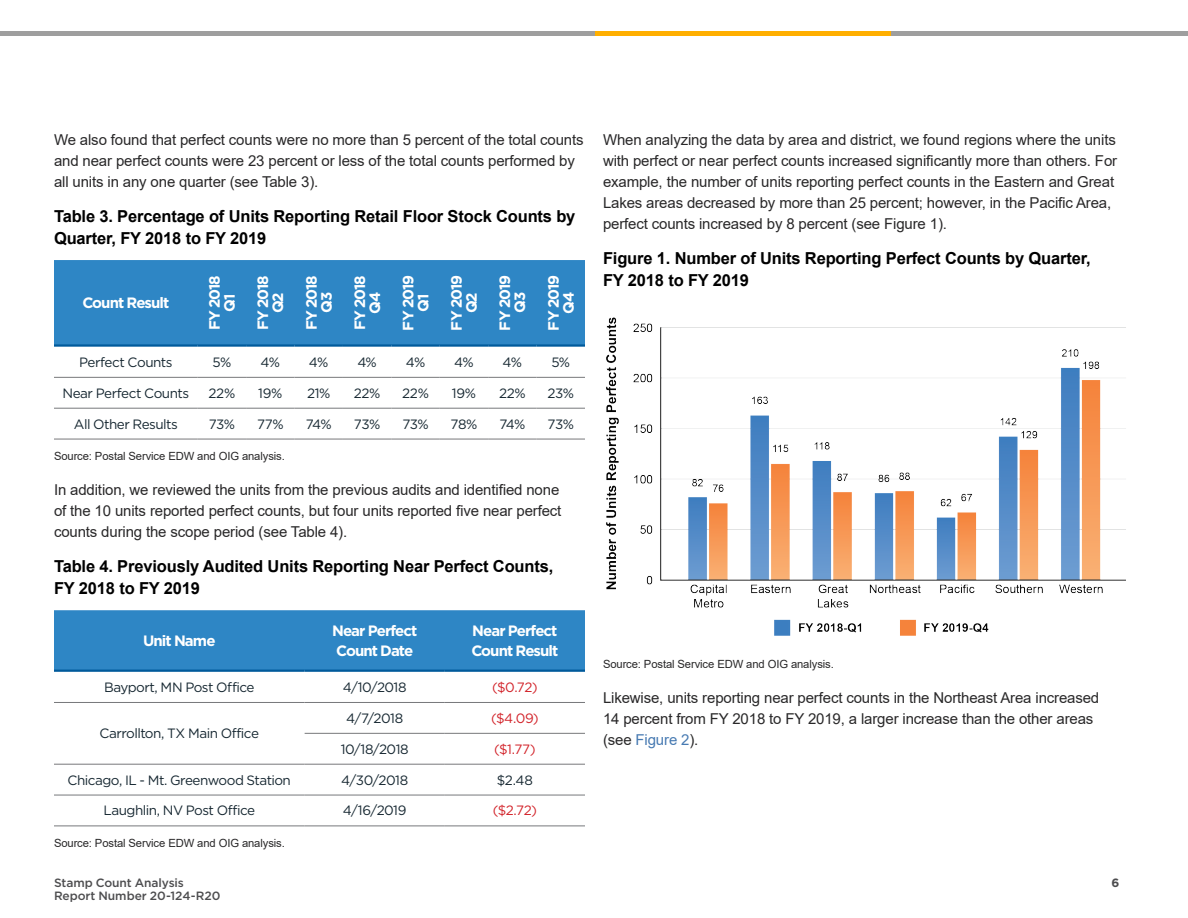
<style>
.page{position:relative;width:1188px;height:918px;background:#fff}
.page>*{position:absolute;margin:0;border:0;box-sizing:border-box;transform-origin:0 0}
.t1{font:700 16.5px/21.8px "Arial";letter-spacing:-.01em;color:#000}
.t2{font:15px/21px "Arial";letter-spacing:-.01em;color:#292829}
.t3{font:700 15px/15px "Gotham";letter-spacing:-.065em;color:#fff;text-align:center}
.t4{font:13.5px "Gotham";letter-spacing:-.035em;color:#172832}
.t5{font:13.5px "Gotham";letter-spacing:-.035em;color:#d2232a}
.t6{font:500 12px/13.5px "Gotham";letter-spacing:-.005em;color:#4d4d4f}
.t7{font:700 12px "Gotham";color:#4d4d4f}
.t8{font:11.25px "Arial";letter-spacing:-.01em;color:#292829}
.s1{color:#477ab2}
</style>
<div class="page">
<div style="left:54px;top:260px;width:531px;height:84px;background:#2e86c5"></div>
<svg style="left:54px;top:376px;width:531px;height:63px"></svg>
<hr style="left:54px;top:377px;width:144px;height:1px;background:#77787b">
<hr style="left:54px;top:408px;width:144px;height:1px;background:#77787b">
<hr style="left:54px;top:344px;width:144px;height:3px;background:#005a9b">
<hr style="left:198px;top:344px;width:48px;height:3px;background:#005a9b">
<hr style="left:246px;top:344px;width:49px;height:3px;background:#005a9b">
<hr style="left:295px;top:344px;width:48px;height:3px;background:#005a9b">
<hr style="left:343px;top:344px;width:48px;height:3px;background:#005a9b">
<hr style="left:391px;top:344px;width:49px;height:3px;background:#005a9b">
<hr style="left:440px;top:344px;width:48px;height:3px;background:#005a9b">
<hr style="left:488px;top:344px;width:49px;height:3px;background:#005a9b">
<hr style="left:537px;top:344px;width:48px;height:3px;background:#005a9b">
<hr style="left:198px;top:377px;width:48px;height:1px;background:#77787b">
<hr style="left:246px;top:377px;width:49px;height:1px;background:#77787b">
<hr style="left:295px;top:377px;width:48px;height:1px;background:#77787b">
<hr style="left:343px;top:377px;width:48px;height:1px;background:#77787b">
<hr style="left:391px;top:377px;width:49px;height:1px;background:#77787b">
<hr style="left:440px;top:377px;width:48px;height:1px;background:#77787b">
<hr style="left:488px;top:377px;width:49px;height:1px;background:#77787b">
<hr style="left:537px;top:377px;width:48px;height:1px;background:#77787b">
<hr style="left:198px;top:408px;width:48px;height:1px;background:#77787b">
<hr style="left:246px;top:408px;width:49px;height:1px;background:#77787b">
<hr style="left:295px;top:408px;width:48px;height:1px;background:#77787b">
<hr style="left:343px;top:408px;width:48px;height:1px;background:#77787b">
<hr style="left:391px;top:408px;width:49px;height:1px;background:#77787b">
<hr style="left:440px;top:408px;width:48px;height:1px;background:#77787b">
<hr style="left:488px;top:408px;width:49px;height:1px;background:#77787b">
<hr style="left:537px;top:408px;width:48px;height:1px;background:#77787b">
<hr style="left:54px;top:439px;width:144px;height:1px;background:#77787b">
<hr style="left:198px;top:439px;width:48px;height:1px;background:#77787b">
<hr style="left:246px;top:439px;width:49px;height:1px;background:#77787b">
<hr style="left:295px;top:439px;width:48px;height:1px;background:#77787b">
<hr style="left:343px;top:439px;width:48px;height:1px;background:#77787b">
<hr style="left:391px;top:439px;width:49px;height:1px;background:#77787b">
<hr style="left:440px;top:439px;width:48px;height:1px;background:#77787b">
<hr style="left:488px;top:439px;width:49px;height:1px;background:#77787b">
<hr style="left:537px;top:439px;width:48px;height:1px;background:#77787b">
<div style="left:54px;top:610px;width:531px;height:60px;background:#2e86c5"></div>
<svg style="left:54px;top:732px;width:531px;height:94px"></svg>
<hr style="left:54px;top:702px;width:251px;height:1px;background:#77787b">
<hr style="left:54px;top:764px;width:251px;height:1px;background:#77787b">
<hr style="left:54px;top:670px;width:251px;height:2px;background:#005a9b">
<hr style="left:305px;top:670px;width:140px;height:2px;background:#005a9b">
<hr style="left:445px;top:670px;width:140px;height:2px;background:#005a9b">
<hr style="left:305px;top:702px;width:140px;height:1px;background:#77787b">
<hr style="left:445px;top:702px;width:140px;height:1px;background:#77787b">
<hr style="left:54px;top:826px;width:251px;height:1px;background:#77787b">
<hr style="left:305px;top:733px;width:140px;height:1px;background:#77787b">
<hr style="left:445px;top:733px;width:140px;height:1px;background:#77787b">
<hr style="left:305px;top:764px;width:140px;height:1px;background:#77787b">
<hr style="left:445px;top:764px;width:140px;height:1px;background:#77787b">
<hr style="left:305px;top:826px;width:140px;height:1px;background:#77787b">
<hr style="left:445px;top:826px;width:140px;height:1px;background:#77787b">
<hr style="left:54px;top:795px;width:251px;height:1px;background:#77787b">
<hr style="left:305px;top:795px;width:140px;height:1px;background:#77787b">
<hr style="left:445px;top:795px;width:140px;height:1px;background:#77787b">
<img style="left:606px;top:317px;width:520px;height:319px">
<hr style="left:0;top:32px;width:1188px;height:4px;background:#9e9e9e">
<hr style="left:595px;top:32px;width:295px;height:4px;background:#ffaf00">
<p class="t2" style="left:54px;top:129px;width:531px">We also found that perfect counts were no more than 5 percent of the total counts and near perfect counts were 23 percent or less of the total counts performed by all units in any one quarter (see Table 3).</p>
<p class="t1" style="left:54px;top:205px;width:523px">Table 3. Percentage of Units Reporting Retail Floor Stock Counts by<br>Quarter, FY 2018 to FY 2019</p>
<p class="t3" style="left:82px;top:295px;width:89px">Count Result</p>
<p class="t3" style="left:207px;top:330px;width:57px;rotate:-90deg">FY 2018<br>Q1</p>
<p class="t3" style="left:255px;top:330px;width:57px;rotate:-90deg">FY 2018<br>Q2</p>
<p class="t3" style="left:304px;top:330px;width:57px;rotate:-90deg">FY 2018<br>Q3</p>
<p class="t3" style="left:352px;top:330px;width:57px;rotate:-90deg">FY 2018<br>Q4</p>
<p class="t3" style="left:400px;top:331px;width:57px;rotate:-90deg">FY 2019<br>Q1</p>
<p class="t3" style="left:449px;top:331px;width:57px;rotate:-90deg">FY 2019<br>Q2</p>
<p class="t3" style="left:497px;top:331px;width:57px;rotate:-90deg">FY 2019<br>Q3</p>
<p class="t3" style="left:546px;top:331px;width:57px;rotate:-90deg">FY 2019<br>Q4</p>
<p class="t4" style="left:79px;top:355px;width:95px">Perfect Counts</p>
<p class="t4" style="left:212px;top:355px;width:20px">5%</p>
<p class="t4" style="left:261px;top:355px;width:21px">4%</p>
<p class="t4" style="left:309px;top:355px;width:21px">4%</p>
<p class="t4" style="left:357px;top:355px;width:21px">4%</p>
<p class="t4" style="left:406px;top:355px;width:21px">4%</p>
<p class="t4" style="left:454px;top:355px;width:21px">4%</p>
<p class="t4" style="left:503px;top:355px;width:21px">4%</p>
<p class="t4" style="left:551px;top:355px;width:20px">5%</p>
<p class="t4" style="left:63px;top:385px;width:128px">Near Perfect Counts</p>
<p class="t4" style="left:209px;top:385px;width:28px">22%</p>
<p class="t4" style="left:258px;top:385px;width:26px">19%</p>
<p class="t4" style="left:307px;top:385px;width:25px">21%</p>
<p class="t4" style="left:354px;top:385px;width:28px">22%</p>
<p class="t4" style="left:402px;top:385px;width:28px">22%</p>
<p class="t4" style="left:452px;top:385px;width:26px">19%</p>
<p class="t4" style="left:499px;top:385px;width:28px">22%</p>
<p class="t4" style="left:548px;top:385px;width:28px">23%</p>
<p class="t4" style="left:74px;top:416px;width:105px">All Other Results</p>
<p class="t4" style="left:209px;top:416px;width:28px">73%</p>
<p class="t4" style="left:257px;top:416px;width:28px">77%</p>
<p class="t4" style="left:306px;top:416px;width:28px">74%</p>
<p class="t4" style="left:354px;top:416px;width:28px">73%</p>
<p class="t4" style="left:402px;top:416px;width:28px">73%</p>
<p class="t4" style="left:451px;top:416px;width:28px">78%</p>
<p class="t4" style="left:499px;top:416px;width:28px">74%</p>
<p class="t4" style="left:548px;top:416px;width:28px">73%</p>
<p class="t8" style="left:54px;top:449px;width:232px">Source: Postal Service EDW and OIG analysis.</p>
<p class="t2" style="left:54px;top:479px;width:509px">In addition, we reviewed the units from the previous audits and identified none of the 10 units reported perfect counts, but four units reported five near perfect counts during the scope period (see Table 4).</p>
<p class="t1" style="left:54px;top:556px;width:501px">Table 4. Previously Audited Units Reporting Near Perfect Counts,<br>FY 2018 to FY 2019</p>
<p class="t3" style="left:143px;top:633px;width:74px">Unit Name</p>
<p class="t3" style="left:332px;top:621px;width:87px;line-height:19.5px;text-align:left">Near Perfect<br>Count Date</p>
<p class="t3" style="left:471px;top:621px;width:89px;line-height:19.5px;text-align:left">Near Perfect<br>Count Result</p>
<p class="t4" style="left:104px;top:680px;width:152px">Bayport, MN Post Office</p>
<p class="t4" style="left:343px;top:680px;width:65px">4/10/2018</p>
<p class="t5" style="left:492px;top:680px;width:47px">($0.72)</p>
<p class="t4" style="left:100px;top:726px;width:161px">Carrollton, TX Main Office</p>
<p class="t4" style="left:346px;top:711px;width:59px">4/7/2018</p>
<p class="t5" style="left:491px;top:711px;width:49px">($4.09)</p>
<p class="t4" style="left:341px;top:741px;width:70px">10/18/2018</p>
<p class="t5" style="left:494px;top:741px;width:43px">($1.77)</p>
<p class="t4" style="left:68px;top:772px;width:225px">Chicago, IL - Mt. Greenwood Station</p>
<p class="t4" style="left:341px;top:772px;width:69px">4/30/2018</p>
<p class="t4" style="left:497px;top:772px;width:37px">$2.48</p>
<p class="t4" style="left:104px;top:803px;width:153px">Laughlin, NV Post Office</p>
<p class="t4" style="left:343px;top:803px;width:65px">4/16/2019</p>
<p class="t5" style="left:493px;top:803px;width:46px">($2.72)</p>
<p class="t8" style="left:54px;top:835px;width:232px">Source: Postal Service EDW and OIG analysis.</p>
<p class="t2" style="left:603px;top:129px;width:516px">When analyzing the data by area and district, we found regions where the units with perfect or near perfect counts increased significantly more than others. For example, the number of units reporting perfect counts in the Eastern and Great Lakes areas decreased by more than 25 percent; however, in the Pacific Area, perfect counts increased by 8 percent (see Figure 1).</p>
<p class="t1" style="left:603px;top:247px;width:489px">Figure 1. Number of Units Reporting Perfect Counts by Quarter,<br>FY 2018 to FY 2019</p>
<p class="t8" style="left:603px;top:656px;width:232px">Source: Postal Service EDW and OIG analysis.</p>
<p class="t2" style="left:603px;top:687px;width:498px">Likewise, units reporting near perfect counts in the Northeast Area increased<br>14 percent from FY 2018 to FY 2019, a larger increase than the other areas (see <span class="s1">Figure 2</span>).</p>
<p class="t6" style="left:54px;top:875px;width:168px">Stamp Count Analysis<br>Report Number 20-124-R20</p>
<p class="t7" style="left:1112px;top:875px;width:9px">6</p>
</div>
